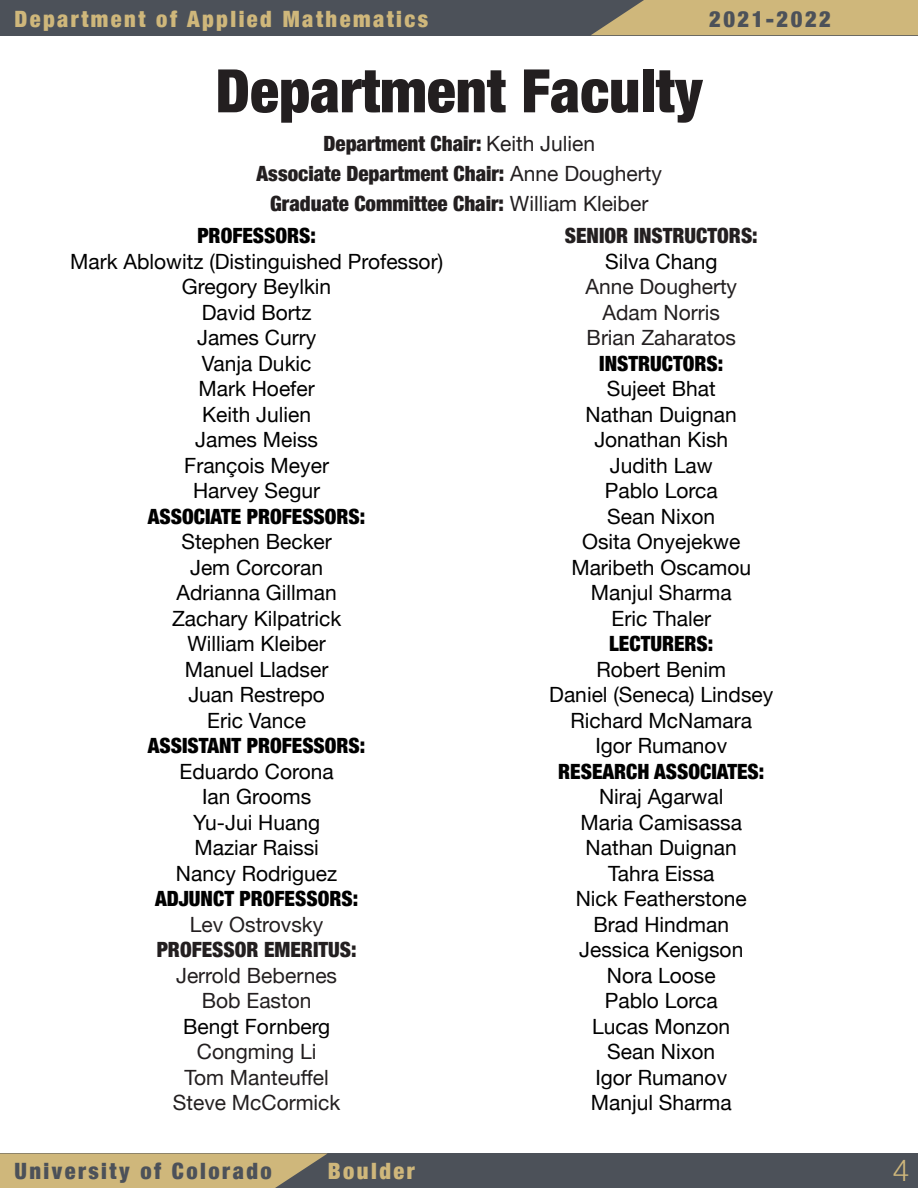
<style>
.page{position:relative;width:918px;height:1188px;background:#fff}
.page>*{position:absolute;margin:0;border:0;box-sizing:border-box;transform-origin:0 0}
.Titles{font:900 condensed 60px "Helvetica Neue";color:#231f20}
.t1{font:300 30px "Helvetica Neue";color:#cfb77b}
.t2{font:900 condensed 22.5px "Helvetica Neue";letter-spacing:.11em;color:#cfb77b}
.t3{font:900 condensed 22.5px "Helvetica Neue";letter-spacing:.11em;color:#4c5159}
.t4{font:21px "Helvetica Neue";color:#000}
.t5{font:900 condensed 21px "Helvetica Neue";color:#231f20}
.t6{font:900 condensed 21px "Helvetica Neue";color:#000}
.t7{font:21px "Helvetica Neue";color:#231f20}
.s1{font-weight:400;font-stretch:normal}
</style>
<div class="page">
<div style="left:0;top:1154px;width:918px;height:34px;background:#4c5159"></div>
<svg style="left:0;top:1153px;width:328px;height:35px;background:#c2ad77"></svg>
<svg style="left:884px;top:1153px;width:34px;height:1px"></svg>
<div style="left:0;top:0;width:917px;height:35px;background:#4c5159"></div>
<svg style="left:591px;top:0;width:327px;height:35px;background:#c4ae78"></svg>
<p class="t2" style="left:14px;top:0;width:415px">Department of Applied Mathematics</p>
<p class="t3" style="left:709px;top:1px;width:123px">2021-2022</p>
<p class="Titles" style="left:216px;top:42px;width:488px">Department Faculty</p>
<p class="t5" style="left:324px;top:126px;width:273px">Department Chair: <span class="s1">Keith Julien</span></p>
<p class="t5" style="left:257px;top:156px;width:407px">Associate Department Chair: <span class="s1">Anne Dougherty</span></p>
<p class="t5" style="left:270px;top:186px;width:380px">Graduate Committee Chair: <span class="s1">William Kleiber</span></p>
<p class="t6" style="left:197px;top:218px;width:120px">PROFESSORS:</p>
<p class="t4" style="left:70px;top:246px;width:374px">Mark Ablowitz (Distinguished Professor)</p>
<p class="t4" style="left:182px;top:272px;width:151px">Gregory Beylkin</p>
<p class="t4" style="left:202px;top:297px;width:111px">David Bortz</p>
<p class="t4" style="left:197px;top:323px;width:121px">James Curry</p>
<p class="t4" style="left:202px;top:348px;width:111px">Vanja Dukic</p>
<p class="t4" style="left:199px;top:374px;width:118px">Mark Hoefer</p>
<p class="t4" style="left:202px;top:399px;width:110px">Keith Julien</p>
<p class="t4" style="left:195px;top:425px;width:124px">James Meiss</p>
<p class="t4" style="left:184px;top:450px;width:146px">François Meyer</p>
<p class="t4" style="left:193px;top:476px;width:129px">Harvey Segur</p>
<p class="t6" style="left:148px;top:499px;width:219px">ASSOCIATE PROFESSORS:</p>
<p class="t4" style="left:181px;top:527px;width:152px">Stephen Becker</p>
<p class="t4" style="left:190px;top:552px;width:135px">Jem Corcoran</p>
<p class="t4" style="left:177px;top:578px;width:162px">Adrianna Gillman</p>
<p class="t4" style="left:172px;top:603px;width:171px">Zachary Kilpatrick</p>
<p class="t4" style="left:187px;top:629px;width:140px">William Kleiber</p>
<p class="t4" style="left:185px;top:654px;width:145px">Manuel Lladser</p>
<p class="t4" style="left:188px;top:680px;width:138px">Juan Restrepo</p>
<p class="t4" style="left:207px;top:705px;width:100px">Eric Vance</p>
<p class="t6" style="left:148px;top:728px;width:219px">ASSISTANT PROFESSORS:</p>
<p class="t4" style="left:180px;top:756px;width:156px">Eduardo Corona</p>
<p class="t4" style="left:202px;top:782px;width:111px">Ian Grooms</p>
<p class="t4" style="left:193px;top:807px;width:128px">Yu-Jui Huang</p>
<p class="t4" style="left:194px;top:833px;width:126px">Maziar Raissi</p>
<p class="t4" style="left:176px;top:858px;width:163px">Nancy Rodriguez</p>
<p class="t6" style="left:155px;top:881px;width:205px">ADJUNCT PROFESSORS:</p>
<p class="t7" style="left:190px;top:909px;width:135px">Lev Ostrovsky</p>
<p class="t5" style="left:157px;top:932px;width:201px">PROFESSOR EMERITUS:</p>
<p class="t7" style="left:176px;top:960px;width:163px">Jerrold Bebernes</p>
<p class="t7" style="left:202px;top:986px;width:111px">Bob Easton</p>
<p class="t4" style="left:183px;top:1011px;width:149px">Bengt Fornberg</p>
<p class="t7" style="left:197px;top:1037px;width:121px">Congming Li</p>
<p class="t7" style="left:184px;top:1062px;width:146px">Tom Manteuffel</p>
<p class="t7" style="left:173px;top:1088px;width:169px">Steve McCormick</p>
<p class="t3" style="left:14px;top:1153px;width:259px">University of Colorado</p>
<p class="t2" style="left:328px;top:1153px;width:88px">Boulder</p>
<p class="t5" style="left:565px;top:218px;width:194px">SENIOR INSTRUCTORS:</p>
<p class="t4" style="left:605px;top:246px;width:114px">Silva Chang</p>
<p class="t7" style="left:585px;top:272px;width:153px">Anne Dougherty</p>
<p class="t7" style="left:603px;top:297px;width:119px">Adam Norris</p>
<p class="t7" style="left:587px;top:323px;width:151px">Brian Zaharatos</p>
<p class="t6" style="left:599px;top:346px;width:126px">INSTRUCTORS:</p>
<p class="t4" style="left:607px;top:374px;width:110px">Sujeet Bhat</p>
<p class="t4" style="left:586px;top:399px;width:153px">Nathan Duignan</p>
<p class="t4" style="left:594px;top:425px;width:135px">Jonathan Kish</p>
<p class="t4" style="left:610px;top:450px;width:104px">Judith Law</p>
<p class="t4" style="left:605px;top:476px;width:114px">Pablo Lorca</p>
<p class="t4" style="left:607px;top:501px;width:110px">Sean Nixon</p>
<p class="t4" style="left:582px;top:527px;width:160px">Osita Onyejekwe</p>
<p class="t4" style="left:571px;top:552px;width:181px">Maribeth Oscamou</p>
<p class="t4" style="left:591px;top:578px;width:142px">Manjul Sharma</p>
<p class="t4" style="left:612px;top:603px;width:101px">Eric Thaler</p>
<p class="t6" style="left:609px;top:626px;width:106px">LECTURERS:</p>
<p class="t4" style="left:597px;top:654px;width:131px">Robert Benim</p>
<p class="t4" style="left:549px;top:680px;width:226px">Daniel (Seneca) Lindsey</p>
<p class="t4" style="left:570px;top:705px;width:183px">Richard McNamara</p>
<p class="t4" style="left:595px;top:731px;width:133px">Igor Rumanov</p>
<p class="t6" style="left:558px;top:754px;width:208px">RESEARCH ASSOCIATES:</p>
<p class="t4" style="left:599px;top:782px;width:126px">Niraj Agarwal</p>
<p class="t4" style="left:581px;top:807px;width:163px">Maria Camisassa</p>
<p class="t4" style="left:586px;top:833px;width:153px">Nathan Duignan</p>
<p class="t4" style="left:608px;top:858px;width:108px">Tahra Eissa</p>
<p class="t4" style="left:576px;top:884px;width:173px">Nick Featherstone</p>
<p class="t4" style="left:593px;top:909px;width:137px">Brad Hindman</p>
<p class="t4" style="left:579px;top:935px;width:166px">Jessica Kenigson</p>
<p class="t4" style="left:607px;top:960px;width:110px">Nora Loose</p>
<p class="t4" style="left:605px;top:986px;width:114px">Pablo Lorca</p>
<p class="t4" style="left:592px;top:1011px;width:140px">Lucas Monzon</p>
<p class="t4" style="left:607px;top:1037px;width:110px">Sean Nixon</p>
<p class="t4" style="left:595px;top:1062px;width:133px">Igor Rumanov</p>
<p class="t4" style="left:591px;top:1088px;width:142px">Manjul Sharma</p>
<h2 class="t1" style="left:893px;top:1146px;width:18px">4</h2>
</div>
